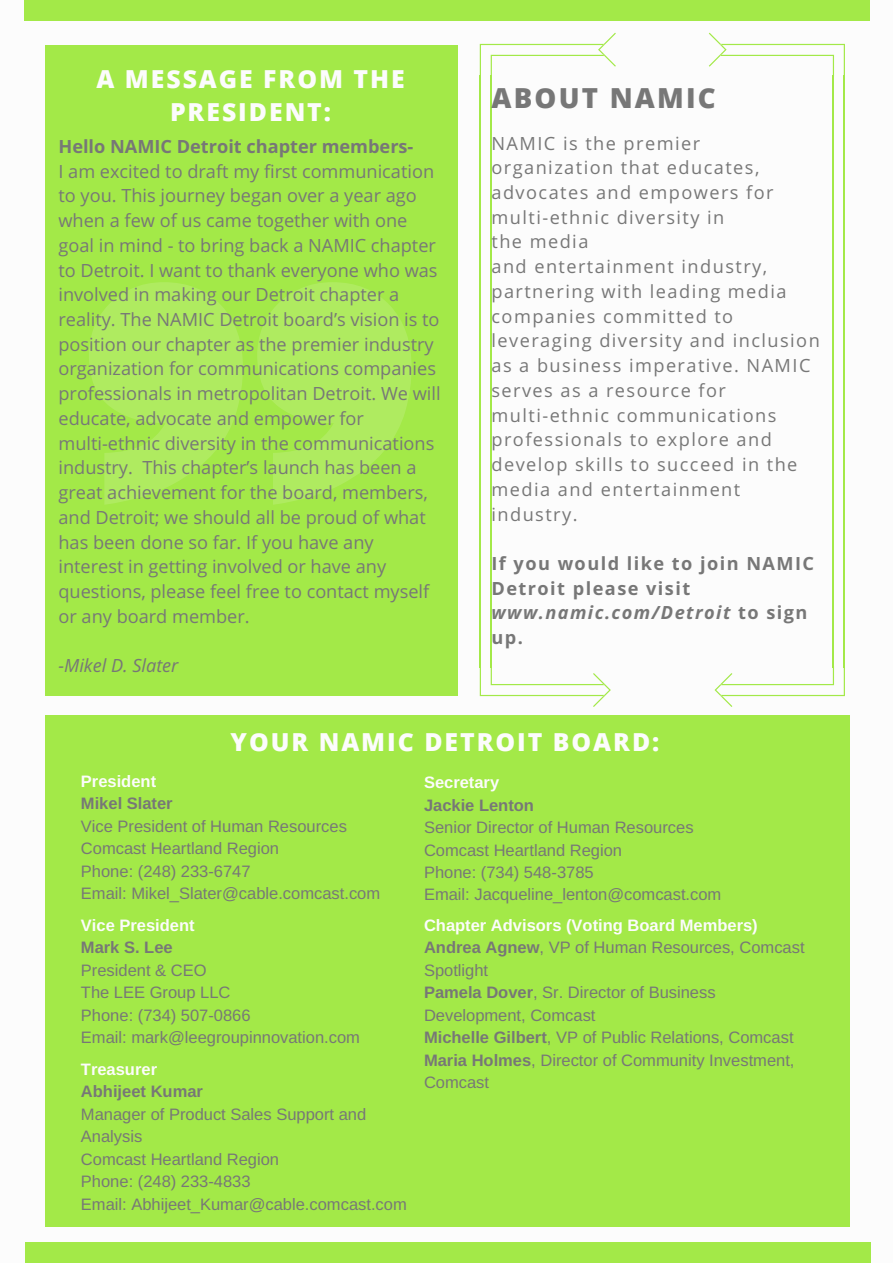
<style>
.page{position:relative;width:893px;height:1263px;background:#fff}
.page>*{position:absolute;margin:0;border:0;box-sizing:border-box;transform-origin:0 0}
.t1{font:800 27.6px "Open Sans";letter-spacing:.08em;color:#777}
.t2{font:800 24.75px/33.8px "Open Sans";letter-spacing:.08em;color:#fcfcfc;text-align:center}
.t3{font:18.15px/24.8px "Open Sans";color:#777}
.t4{font:18.15px/24.8px "Open Sans";letter-spacing:.08em;color:#777}
.t5{font:700 18.15px/24.8px "Open Sans";letter-spacing:.08em;color:#777}
.t6{font:700 18.15px "Open Sans";color:#777}
.t7{font:italic 18.15px "Open Sans";color:#777}
.t8{font:16.5px/22.5px "Arimo";color:#777}
.t9{font:700 16.5px "Arimo";color:#777}
.t10{font:700 16.5px "Arimo";color:#fcfcfc}
.s1{font-style:italic}
.s2{font-weight:700;color:#fcfcfc}
.s3{font-weight:700}
</style>
<div class="page">
<div style="left:25px;top:1242px;width:845px;height:20px;background:#a3e948"></div>
<div style="left:24px;top:0;width:845px;height:20px;background:#a3e948"></div>
<div style="left:45px;top:45px;width:412px;height:651px;background:#a3e948"></div>
<svg style="left:89px;top:282px;width:322px;height:223px;fill:#afeb60"></svg>
<hr style="left:843px;top:75px;width:2px;height:592px;background:#a3e948">
<hr style="left:480px;top:75px;width:1px;height:592px;background:#a3e948">
<hr style="left:832px;top:75px;width:2px;height:592px;background:#a3e948">
<hr style="left:490px;top:75px;width:2px;height:592px;background:#a3e948">
<svg style="left:480px;top:667px;width:131px;height:40px"></svg>
<svg style="left:714px;top:666px;width:131px;height:41px"></svg>
<svg style="left:708px;top:33px;width:137px;height:43px"></svg>
<svg style="left:480px;top:33px;width:136px;height:42px"></svg>
<div style="left:45px;top:715px;width:412px;height:511px;background:#a3e948"></div>
<div style="left:454px;top:715px;width:396px;height:511px;background:#a3e948"></div>
<h2 class="t2" style="left:96px;top:61px;width:310px">A MESSAGE FROM THE<br>PRESIDENT:</h2>
<p class="t6" style="left:58px;top:133px;width:356px">Hello NAMIC Detroit chapter members-</p>
<p class="t3" style="left:58px;top:158px;width:384px">I am excited to draft my first communication to you. This journey began over a year ago when a few of us came together with one goal in mind - to bring back a NAMIC chapter to Detroit. I want to thank everyone who was involved in making our Detroit chapter a reality. The NAMIC Detroit board’s vision is to position our chapter as the premier industry organization for communications companies professionals in metropolitan Detroit. We will educate, advocate and empower for multi-ethnic diversity in the communications industry. This chapter’s launch has been a great achievement for the board, members, and Detroit; we should all be proud of what has been done so far. If you have any interest in getting involved or have any questions, please feel free to contact myself or any board member.</p>
<p class="t7" style="left:58px;top:653px;width:121px">-Mikel D. Slater</p>
<h1 class="t1" style="left:491px;top:78px;width:226px">ABOUT NAMIC</h1>
<p class="t4" style="left:491px;top:130px;width:330px">NAMIC is the premier organization that educates, advocates and empowers for multi-ethnic diversity in<br>the media<br>and entertainment industry, partnering with leading media companies committed to leveraging diversity and inclusion as a business imperative. NAMIC serves as a resource for multi-ethnic communications professionals to explore and develop skills to succeed in the media and entertainment industry.</p>
<p class="t5" style="left:491px;top:550px;width:324px">If you would like to join NAMIC<br>Detroit please visit <span class="s1">www.namic.com/Detroit</span> to sign up.</p>
<h2 class="t2" style="left:230px;top:724px;width:430px">YOUR NAMIC DETROIT BOARD:</h2>
<p class="t10" style="left:81px;top:772px;width:77px">President</p>
<p class="t9" style="left:81px;top:794px;width:93px">Mikel Slater</p>
<p class="t8" style="left:81px;top:815px;width:301px">Vice President of Human Resources<br>Comcast Heartland Region<br>Phone: (248) 233-6747<br>Email: Mikel_Slater@cable.comcast.com</p>
<p class="t10" style="left:81px;top:916px;width:115px">Vice President</p>
<p class="t9" style="left:81px;top:938px;width:93px">Mark S. Lee</p>
<p class="t8" style="left:81px;top:959px;width:280px">President &amp; CEO<br>The LEE Group LLC<br>Phone: (734) 507-0866<br>Email: mark@leegroupinnovation.com</p>
<p class="t10" style="left:81px;top:1060px;width:78px">Treasurer</p>
<p class="t9" style="left:81px;top:1082px;width:123px">Abhijeet Kumar</p>
<p class="t8" style="left:81px;top:1103px;width:327px">Manager of Product Sales Support and<br>Analysis<br>Comcast Heartland Region<br>Phone: (248) 233-4833<br>Email: Abhijeet_Kumar@cable.comcast.com</p>
<p class="t10" style="left:424px;top:773px;width:77px">Secretary</p>
<p class="t9" style="left:424px;top:796px;width:111px">Jackie Lenton</p>
<p class="t8" style="left:424px;top:816px;width:299px">Senior Director of Human Resources<br>Comcast Heartland Region<br>Phone: (734) 548-3785<br>Email: Jacqueline_lenton@comcast.com</p>
<p class="t8" style="left:424px;top:914px;width:382px"><span class="s2">Chapter Advisors (Voting Board Members)<br></span><span class="s3">Andrea Agnew</span>, VP of Human Resources, Comcast Spotlight<br><span class="s3">Pamela Dover</span>, Sr. Director of Business Development, Comcast<br><span class="s3">Michelle Gilbert</span>, VP of Public Relations, Comcast <span class="s3">Maria Holmes</span>, Director of Community Investment, Comcast</p>
</div>
